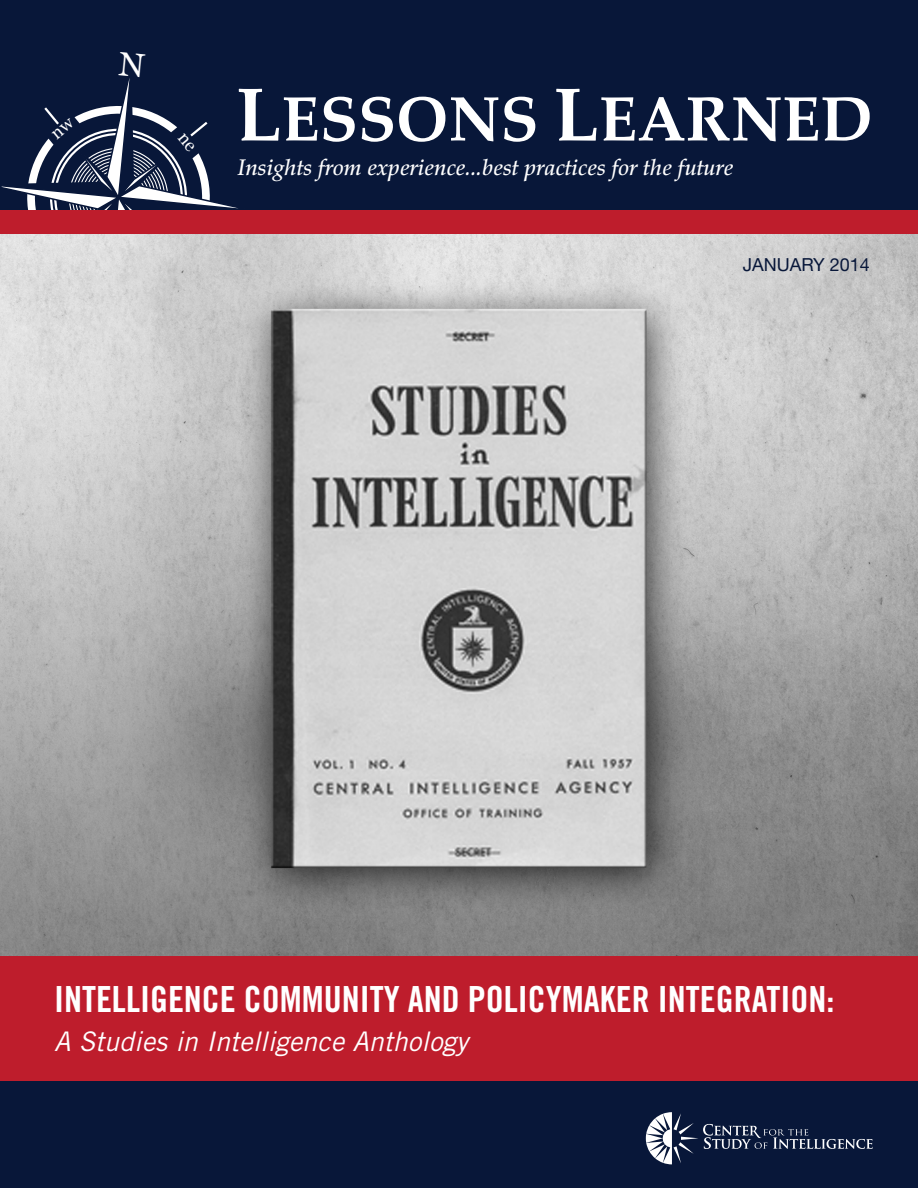
<style>
.page{position:relative;width:918px;height:1188px;background:#fff}
.page>*{position:absolute;margin:0;border:0;box-sizing:border-box;transform-origin:0 0}
.t1{font:700 62.55px "Palatino Linotype";color:#fff}
.t2{font:36px "Trade Gothic LT Std Bd Cn 20";color:#fff}
.t3{font:italic 27px "Trade Gothic LT Std";color:#fff}
.t4{font:italic 500 22.5px "Palatino LT Std";color:#fff}
.t5{font:18px "Helvetica Neue LT Std";color:#081739}
.s1{font-size:75px}
</style>
<div class="page">
<img style="left:0;top:233px;width:918px;height:723px">
<div style="left:0;top:0;width:918px;height:210px;background:#081739"></div>
<div style="left:0;top:1081px;width:918px;height:107px;background:#081739"></div>
<div style="left:0;top:956px;width:918px;height:125px;background:#be1d2c"></div>
<svg style="left:646px;top:1112px;width:227px;height:52px"></svg>
<div style="left:0;top:210px;width:918px;height:23px;background:#be1d2c"></div>
<svg style="left:2px;top:78px;width:236px;height:132px"></svg>
<h1 class="t1" style="left:236px;top:75px;width:638px"><span class="s1">L</span>ESSONS <span class="s1">L</span>EARNED</h1>
<p class="t4" style="left:238px;top:154px;width:497px">Insights from experience...best practices for the future</p>
<p class="t5" style="left:743px;top:254px;width:129px">JANUARY 2014</p>
<h2 class="t2" style="left:54px;top:977px;width:782px">INTELLIGENCE COMMUNITY AND POLICYMAKER INTEGRATION:</h2>
<p class="t3" style="left:54px;top:1025px;width:415px">A Studies in Intelligence Anthology</p>
</div>
